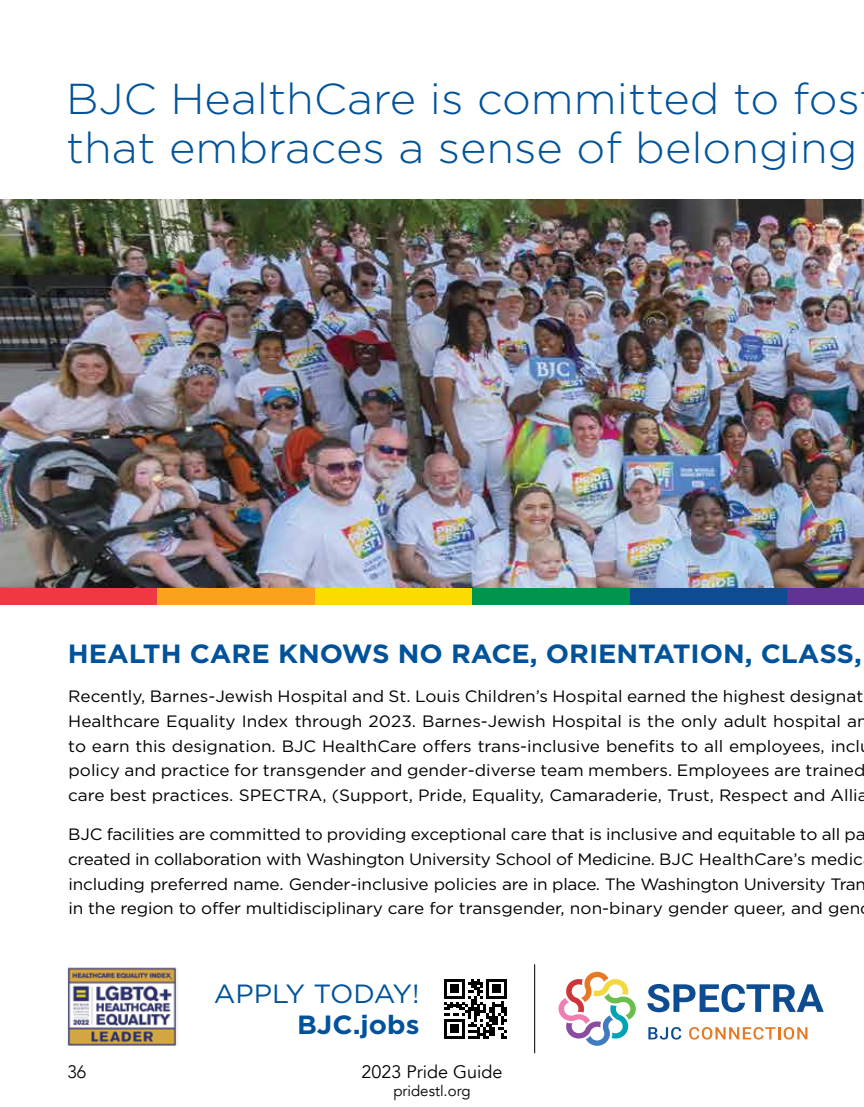
<style>
.page{position:relative;width:864px;height:1107px;background:#fff}
.page>*{position:absolute;margin:0;border:0;box-sizing:border-box;transform-origin:0 0}
.t1{font:300 43.2px/49.3px "Gotham";color:#00539b;scale:1.04 1}
.t2{font:700 26.4px "Gotham";color:#00539b;scale:1.04 1}
.t3{font:26.4px "Gotham";letter-spacing:-.025em;color:#00539b;scale:1.04 1}
.t4{font:18px "Avenir";color:#000}
.t5{font:300 18px "Avenir";color:#000}
.t6{font:16.5px/24.8px "Gotham";color:#000;scale:1.04 1}
.t7{font:15px "Avenir";color:#000}
</style>
<div class="page">
<img style="left:0;top:199px;width:864px;height:389px">
<img style="left:68px;top:967px;width:109px;height:79px">
<div style="left:0;top:588px;width:158px;height:17px;background:#ef3842"></div>
<div style="left:315px;top:588px;width:157px;height:17px;background:#fadc00"></div>
<div style="left:630px;top:588px;width:157px;height:17px;background:#0e4b90"></div>
<div style="left:158px;top:588px;width:157px;height:17px;background:#faa21b"></div>
<div style="left:472px;top:588px;width:158px;height:17px;background:#00954c"></div>
<div style="left:787px;top:588px;width:77px;height:17px;background:#613393"></div>
<svg style="left:444px;top:979px;width:63px;height:60px"></svg>
<hr style="left:534px;top:964px;width:1px;height:89px;background:#000">
<svg style="left:647px;top:984px;width:177px;height:28px"></svg>
<svg style="left:648px;top:1027px;width:33px;height:13px"></svg>
<svg style="left:689px;top:1027px;width:118px;height:13px"></svg>
<svg style="left:559px;top:972px;width:77px;height:74px"></svg>
<h1 class="t1" style="left:66px;top:73px;width:765px">BJC HealthCare is committed to fos that embraces a sense of belonging</h1>
<h2 class="t2" style="left:68px;top:638px;width:765px">HEALTH CARE KNOWS NO RACE, ORIENTATION, CLASS,</h2>
<p class="t6" style="left:68px;top:684px;width:770px">Recently, Barnes-Jewish Hospital and St. Louis Children’s Hospital earned the highest designat Healthcare Equality Index through 2023. Barnes-Jewish Hospital is the only adult hospital an to earn this designation. BJC HealthCare offers trans-inclusive benefits to all employees, incl policy and practice for transgender and gender-diverse team members. Employees are trained care best practices. SPECTRA, (Support, Pride, Equality, Camaraderie, Trust, Respect and Allia</p>
<p class="t6" style="left:68px;top:822px;width:769px">BJC facilities are committed to providing exceptional care that is inclusive and equitable to all pa created in collaboration with Washington University School of Medicine. BJC HealthCare’s medic including preferred name. Gender-inclusive policies are in place. The Washington University Tran in the region to offer multidisciplinary care for transgender, non-binary gender queer, and gen</p>
<p class="t5" style="left:68px;top:1061px;width:20px">36</p>
<h2 class="t3" style="left:214px;top:979px;width:199px">APPLY TODAY!</h2>
<h2 class="t2" style="left:297px;top:1010px;width:119px">BJC.jobs</h2>
<p class="t4" style="left:361px;top:1061px;width:143px">2023 Pride Guide</p>
<p class="t7" style="left:393px;top:1082px;width:79px">pridestl.org</p>
</div>
